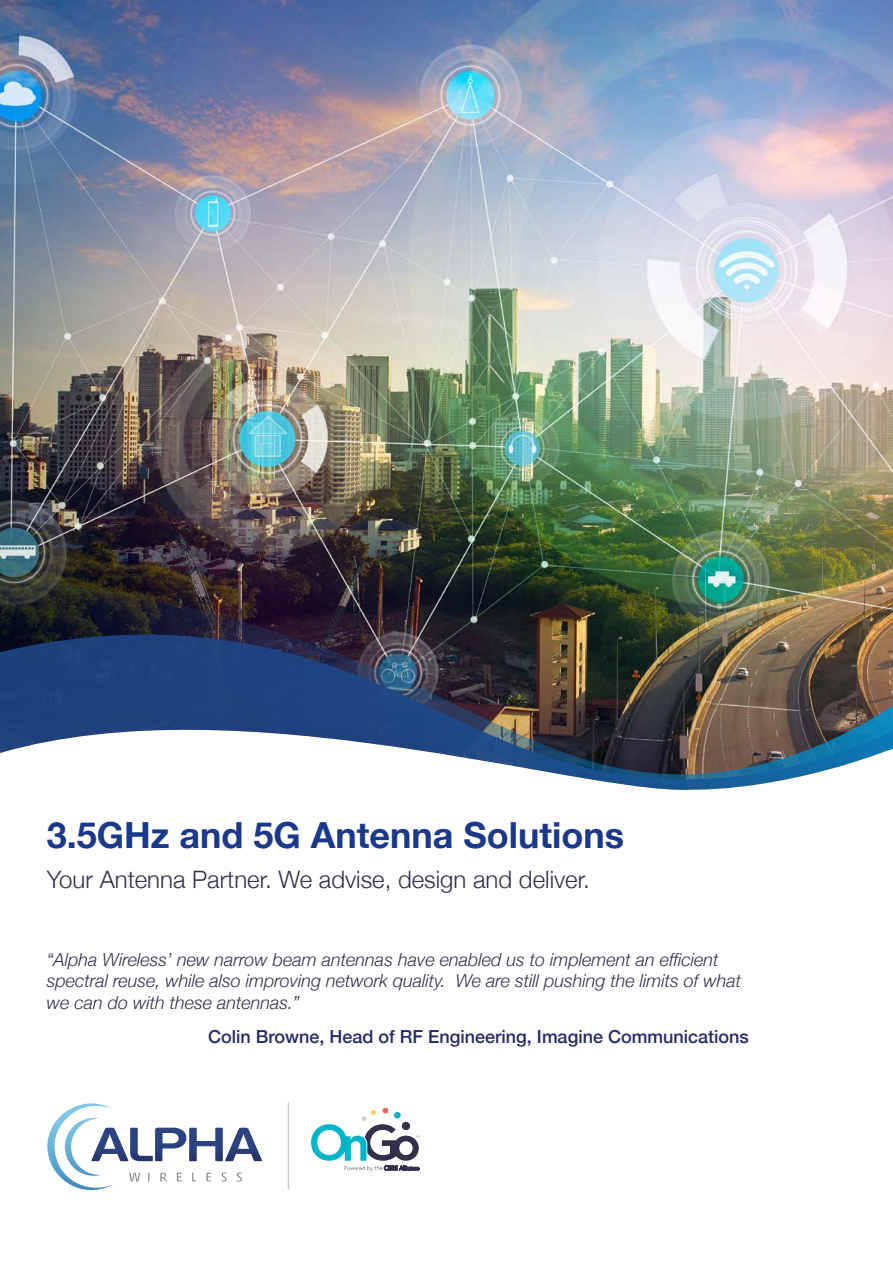
<style>
.page{position:relative;width:893px;height:1263px;background:#fff}
.page>*{position:absolute;margin:0;border:0;box-sizing:border-box;transform-origin:0 0}
.t1{font:700 36px "Helvetica Neue";color:#1b398b}
.t2{font:300 24px "Helvetica Neue";color:#33304a}
.t3{font:italic 300 18px/21.6px "Helvetica Neue";color:#33304a}
.t4{font:500 18px "Helvetica Neue";color:#272b67}
</style>
<div class="page">
<img style="left:0;top:0;width:893px;height:576px">
<img style="left:0;top:576px;width:893px;height:59px">
<img style="left:0;top:635px;width:893px;height:45px">
<img style="left:0;top:680px;width:893px;height:110px">
<svg style="left:311px;top:1108px;width:109px;height:63px"></svg>
<hr style="left:288px;top:1103px;width:1px;height:86px;background:#ccc">
<svg style="left:47px;top:1103px;width:215px;height:87px"></svg>
<h1 class="t1" style="left:47px;top:807px;width:579px">3.5GHz and 5G Antenna Solutions</h1>
<h2 class="t2" style="left:47px;top:860px;width:544px">Your Antenna Partner. We advise, design and deliver.</h2>
<p class="t3" style="left:47px;top:947px;width:696px">“Alpha Wireless’ new narrow beam antennas have enabled us to implement an efficient spectral reuse, while also improving network quality. We are still pushing the limits of what we can do with these antennas.”</p>
<p class="t4" style="left:208px;top:1022px;width:542px">Colin Browne, Head of RF Engineering, Imagine Communications</p>
</div>
